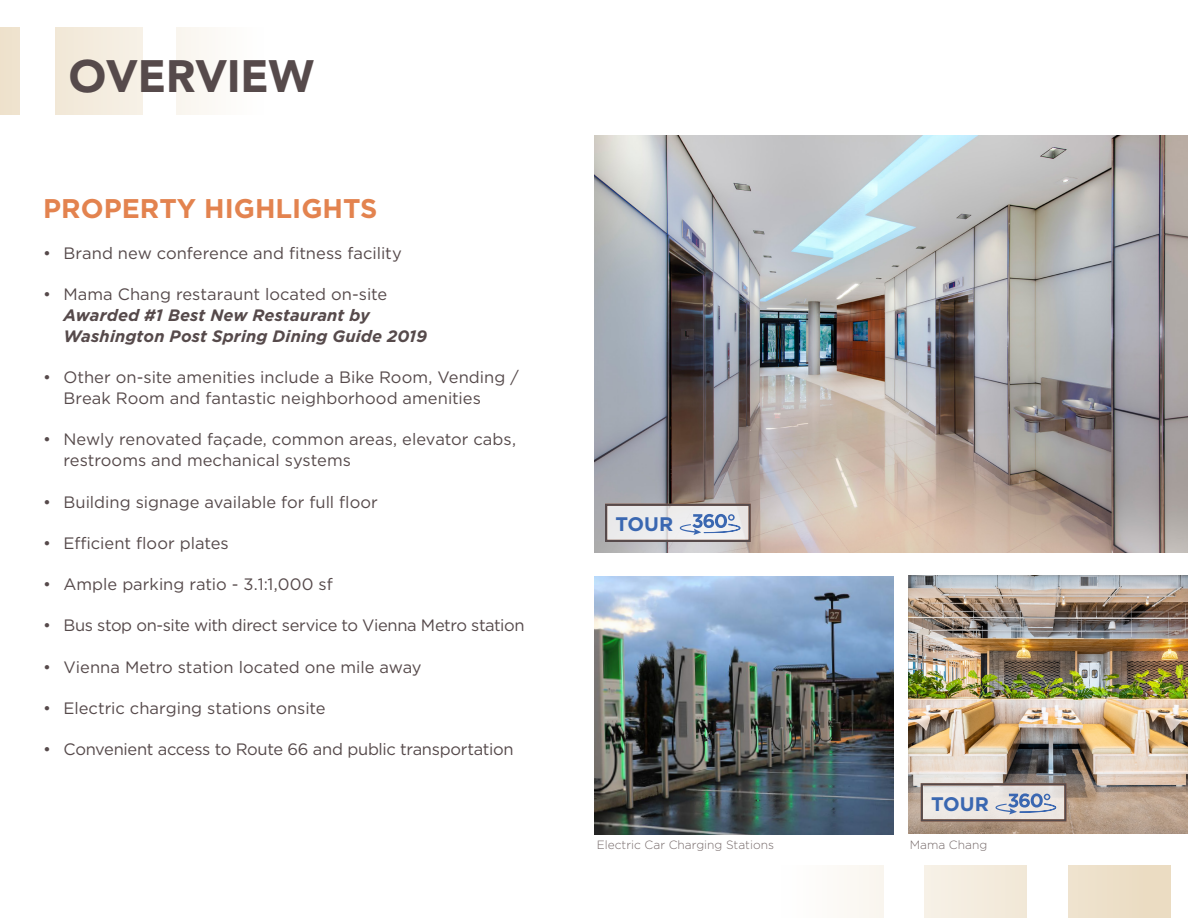
<style>
.page{position:relative;width:1188px;height:918px;background:#fff}
.page>*{position:absolute;margin:0;border:0;box-sizing:border-box;transform-origin:0 0}
.t1{font:900 45px "Avenir";color:#564a4b}
.t2{font:700 27px "Gotham";color:#e3834f}
.t3{font:700 19.65px "Gotham";color:#3a67b1}
.t4{font:16.5px/21px "Gotham";color:#564a4b}
.t5{font:italic 700 16.5px/21px "Gotham";letter-spacing:.005em;color:#564a4b}
.t6{font:16.5px "Gotham";letter-spacing:-.025em;color:#564a4b}
.t7{font:16.5px "Gotham";letter-spacing:-.02em;color:#564a4b}
.t8{font:300 12px "Gotham";color:#756969}
</style>
<div class="page">
<div style="left:177px;top:27px;width:87px;height:88px;background:#fcfaf6"></div>
<div style="left:0;top:27px;width:20px;height:88px;background:#eee2cd"></div>
<div style="left:55px;top:27px;width:88px;height:88px;background:#f4ecde"></div>
<img style="left:594px;top:135px;width:594px;height:417px">
<img style="left:909px;top:576px;width:279px;height:257px">
<img style="left:594px;top:577px;width:300px;height:257px">
<div style="left:605px;top:504px;width:146px;height:38px;background:#ebebed"></div>
<svg style="left:680px;top:514px;width:60px;height:21px"></svg>
<div style="left:605px;top:504px;width:146px;height:38px;border:2px solid #564a4b"></div>
<div style="left:921px;top:783px;width:145px;height:39px;background:#ede8e4"></div>
<svg style="left:996px;top:793px;width:60px;height:22px"></svg>
<div style="left:921px;top:783px;width:145px;height:39px;border:2px solid #564a4b"></div>
<div style="left:782px;top:865px;width:102px;height:53px;background:#fcfaf6"></div>
<div style="left:1068px;top:865px;width:102px;height:53px;background:#ebdcc2"></div>
<div style="left:924px;top:865px;width:102px;height:53px;background:#f4ecdf"></div>
<h1 class="t1" style="left:69px;top:37px;width:246px">OVERVIEW</h1>
<h2 class="t2" style="left:43px;top:191px;width:336px">PROPERTY HIGHLIGHTS</h2>
<p class="t4" style="left:43px;top:242px;width:360px">• Brand new conference and fitness facility</p>
<p class="t4" style="left:43px;top:283px;width:346px">• Mama Chang restaraunt located on-site</p>
<p class="t5" style="left:63px;top:304px;width:365px">Awarded #1 Best New Restaurant by<br>Washington Post Spring Dining Guide 2019</p>
<p class="t4" style="left:63px;top:366px;width:457px;text-indent:-20px">• Other on-site amenities include a Bike Room, Vending /<br>Break Room and fantastic neighborhood amenities</p>
<p class="t4" style="left:63px;top:429px;width:454px;text-indent:-20px">• Newly renovated façade, common areas, elevator cabs, restrooms and mechanical systems</p>
<p class="t4" style="left:43px;top:491px;width:336px">• Building signage available for full floor</p>
<p class="t4" style="left:43px;top:532px;width:187px">• Efficient floor plates</p>
<p class="t4" style="left:43px;top:573px;width:291px">• Ample parking ratio - 3.1:1,000 sf</p>
<p class="t6" style="left:43px;top:615px;width:483px">• Bus stop on-site with direct service to Vienna Metro station</p>
<p class="t4" style="left:43px;top:656px;width:380px">• Vienna Metro station located one mile away</p>
<p class="t4" style="left:43px;top:697px;width:284px">• Electric charging stations onsite</p>
<p class="t7" style="left:43px;top:739px;width:472px">• Convenient access to Route 66 and public transportation</p>
<p class="t3" style="left:615px;top:511px;width:59px">TOUR</p>
<p class="t3" style="left:931px;top:791px;width:59px">TOUR</p>
<p class="t8" style="left:597px;top:837px;width:179px">Electric Car Charging Stations</p>
<p class="t8" style="left:910px;top:837px;width:79px">Mama Chang</p>
</div>
